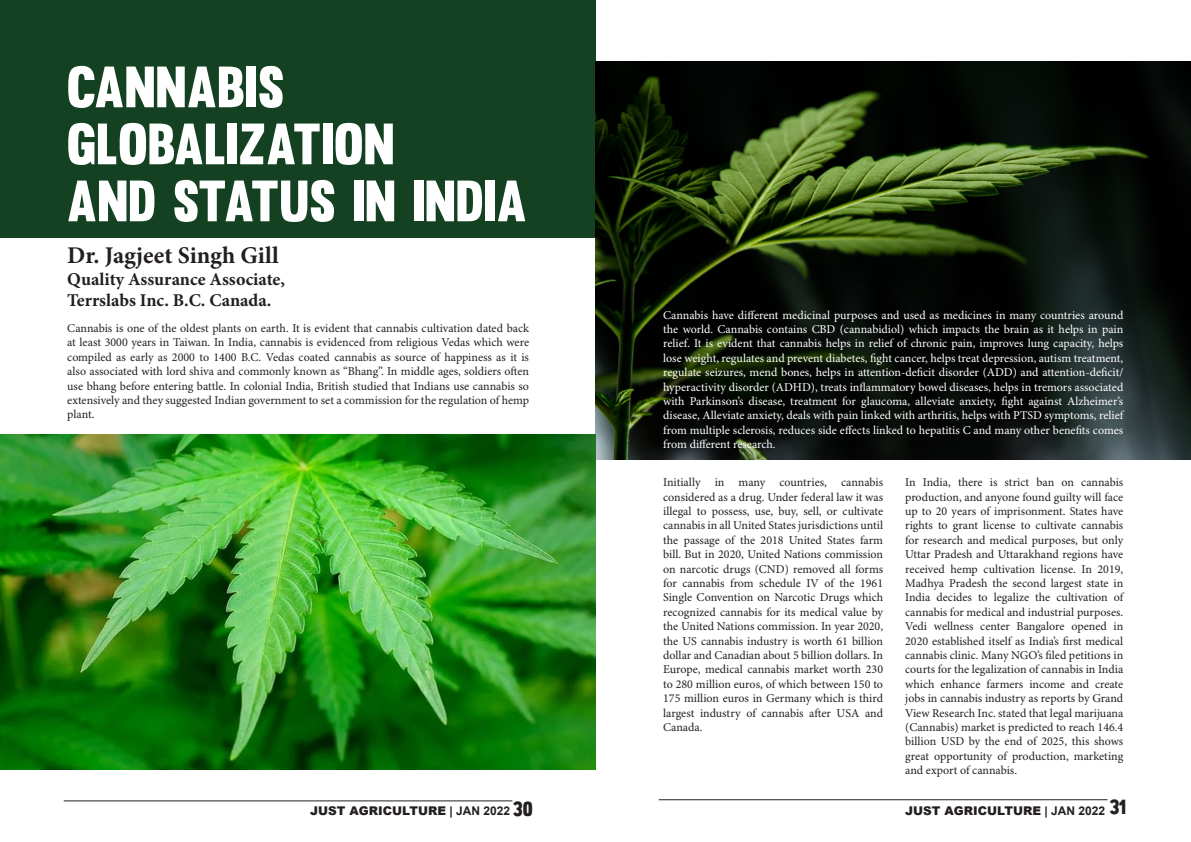
<style>
.page{position:relative;width:1191px;height:842px;background:#fff}
.page>*{position:absolute;margin:0;border:0;box-sizing:border-box;transform-origin:0 0}
.t1{font:57px/57px "Muro";color:#fff}
.t2{font:700 24px "Minion Pro";color:#231f20}
.t3{font:700 18px "Minion Pro";color:#231f20}
.t4{font:12px/14.4px "Minion Pro";letter-spacing:-.005em;color:#231f20;text-align:justify}
.t5{font:12px/14.4px "Minion Pro";letter-spacing:-.005em;color:#fff;text-align:justify}
.t6{font:900 12px "Arial";color:#231f20}
.s1{font-weight:700}
.s2{font-family:"Muro";font-weight:400;font-size:20px}
</style>
<div class="page">
<hr style="left:64px;top:800px;width:448px;height:1px;background:#231f20">
<hr style="left:659px;top:799px;width:448px;height:1px;background:#231f20">
<div style="left:0;top:0;width:596px;height:238px;background:#134121"></div>
<img style="left:596px;top:62px;width:595px;height:397px">
<img style="left:0;top:434px;width:596px;height:335px">
<p class="t1" style="left:67px;top:58px;width:329px">CANNABIS<br>GLOBALIZATION</p>
<p class="t1" style="left:67px;top:172px;width:462px">AND STATUS IN INDIA</p>
<p class="t2" style="left:67px;top:238px;width:213px">Dr. Jagjeet Singh Gill</p>
<p class="t3" style="left:67px;top:266px;width:219px">Quality Assurance Associate,</p>
<p class="t3" style="left:67px;top:288px;width:206px">Terrslabs Inc. B.C. Canada.</p>
<p class="t4" style="left:67px;top:321px;width:463px">Cannabis is one of the oldest plants on earth. It is evident that cannabis cultivation dated back at least 3000 years in Taiwan. In India, cannabis is evidenced from religious Vedas which were compiled as early as 2000 to 1400 B.C. Vedas coated cannabis as source of happiness as it is also associated with lord shiva and commonly known as “Bhang”. In middle ages, soldiers often use bhang before entering battle. In colonial India, British studied that Indians use cannabis so extensively and they suggested Indian government to set a commission for the regulation of hemp plant.</p>
<p class="t5" style="left:663px;top:308px;width:462px">Cannabis have different medicinal purposes and used as medicines in many countries around the world. Cannabis contains CBD (cannabidiol) which impacts the brain as it helps in pain relief. It is evident that cannabis helps in relief of chronic pain, improves lung capacity, helps lose weight, regulates and prevent diabetes, fight cancer, helps treat depression, autism treatment, regulate seizures, mend bones, helps in attention-deficit disorder (ADD) and attention-deficit/ hyperactivity disorder (ADHD), treats inflammatory bowel diseases, helps in tremors associated with Parkinson’s disease, treatment for glaucoma, alleviate anxiety, fight against Alzheimer’s disease, Alleviate anxiety, deals with pain linked with arthritis, helps with PTSD symptoms, relief from multiple sclerosis, reduces side effects linked to hepatitis C and many other benefits comes from different research.</p>
<p class="t4" style="left:663px;top:476px;width:221px">Initially in many countries, cannabis considered as a drug. Under federal law it was illegal to possess, use, buy, sell, or cultivate cannabis in all United States jurisdictions until the passage of the 2018 United States farm bill. But in 2020, United Nations commission on narcotic drugs (CND) removed all forms for cannabis from schedule IV of the 1961<br>Single Convention on Narcotic Drugs which recognized cannabis for its medical value by the United Nations commission. In year 2020, the US cannabis industry is worth 61 billion dollar and Canadian about 5 billion dollars. In Europe, medical cannabis market worth 230 to 280 million euros, of which between 150 to 175 million euros in Germany which is third largest industry of cannabis after USA and Canada.</p>
<p class="t4" style="left:905px;top:476px;width:220px">In India, there is strict ban on cannabis production, and anyone found guilty will face up to 20 years of imprisonment. States have rights to grant license to cultivate cannabis for research and medical purposes, but only Uttar Pradesh and Uttarakhand regions have received hemp cultivation license. In 2019, Madhya Pradesh the second largest state in India decides to legalize the cultivation of cannabis for medical and industrial purposes.<br>Vedi wellness center Bangalore opened in 2020 established itself as India’s first medical cannabis clinic. Many NGO’s filed petitions in courts for the legalization of cannabis in India which enhance farmers income and create jobs in cannabis industry as reports by Grand View Research Inc. stated that legal marijuana (Cannabis) market is predicted to reach 146.4 billion USD by the end of 2025, this shows great opportunity of production, marketing and export of cannabis.</p>
<p class="t6" style="left:310px;top:802px;width:224px">JUST AGRICULTURE <span class="s1">| JAN 2022</span> <span class="s2">30</span></p>
<p class="t6" style="left:905px;top:802px;width:223px">JUST AGRICULTURE <span class="s1">| JAN 2022</span> <span class="s2">31</span></p>
</div>
